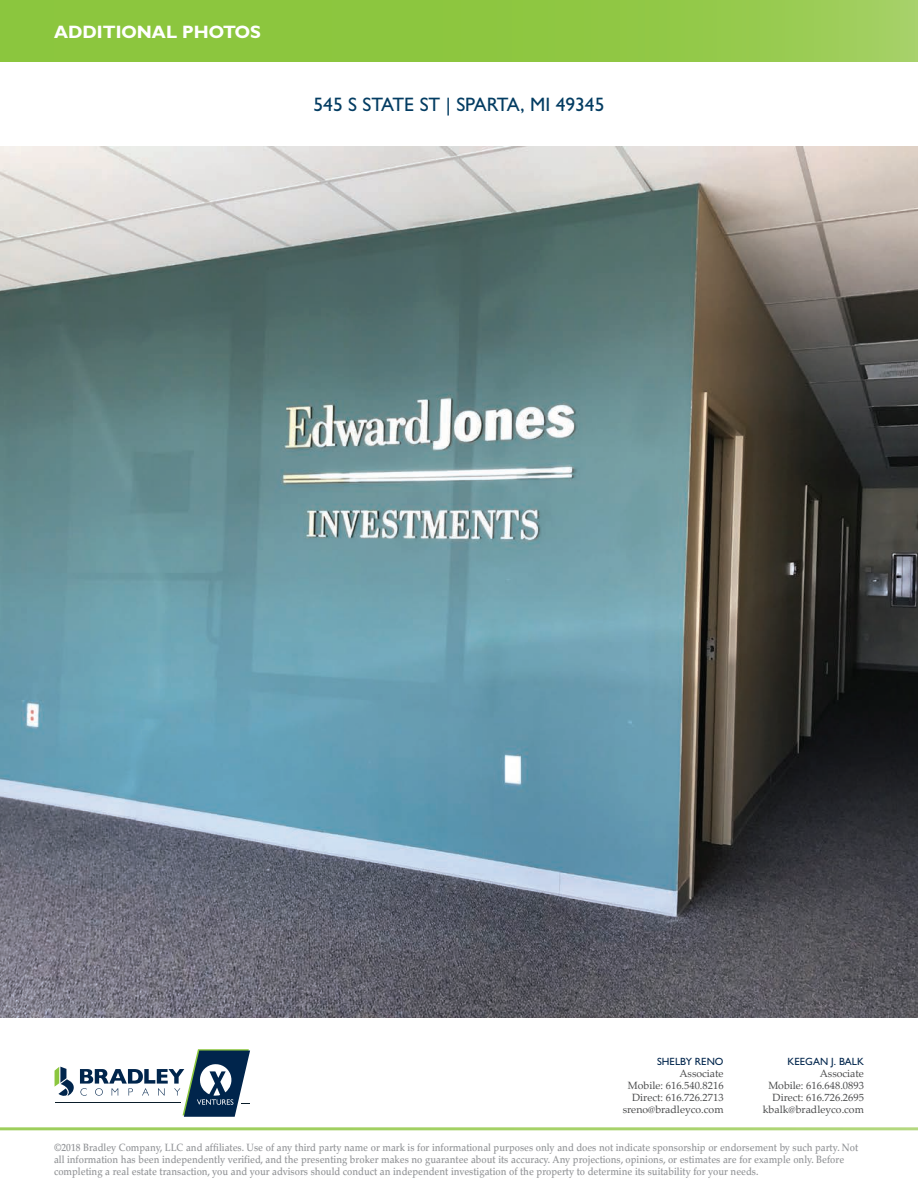
<style>
.page{position:relative;width:918px;height:1188px;background:#fff}
.page>*{position:absolute;margin:0;border:0;box-sizing:border-box;transform-origin:0 0}
.t1{font:500 19.5px "Gill Sans MT Std";color:#033c62}
.t2{font:700 18px "Gill Sans MT Std";color:#fff}
.t3{font:500 10.5px/12px "Palatino LT Std";color:#939598;scale:.9 1}
.t4{font:10.5px/12px "Palatino Linotype";color:#4b4c4d;text-align:right}
.t5{font:500 10.5px "Gill Sans MT Std";color:#00254c}
</style>
<div class="page">
<svg style="left:0;top:0;width:918px;height:62px;background:#90c745"></svg>
<svg style="left:55px;top:1049px;width:195px;height:68px"></svg>
<img style="left:0;top:147px;width:918px;height:870px">
<h2 class="t2" style="left:54px;top:21px;width:208px">ADDITIONAL PHOTOS</h2>
<h1 class="t1" style="left:314px;top:93px;width:292px">545 S STATE ST | SPARTA, MI 49345</h1>
<p class="t5" style="left:657px;top:1056px;width:68px">SHELBY RENO</p>
<p class="t4" style="left:623px;top:1067px;width:102px">Associate<br>Mobile: 616.540.8216<br>Direct: 616.726.2713 sreno@bradleyco.com</p>
<p class="t5" style="left:787px;top:1056px;width:78px">KEEGAN J. BALK</p>
<p class="t4" style="left:763px;top:1067px;width:103px">Associate<br>Mobile: 616.648.0893<br>Direct: 616.726.2695 kbalk@bradleyco.com</p>
<p class="t3" style="left:54px;top:1141px;width:895px">©2018 Bradley Company, LLC and affiliates. Use of any third party name or mark is for informational purposes only and does not indicate sponsorship or endorsement by such party. Not all information has been independently verified, and the presenting broker makes no guarantee about its accuracy. Any projections, opinions, or estimates are for example only. Before completing a real estate transaction, you and your advisors should conduct an independent investigation of the property to determine its suitability for your needs.</p>
</div>
